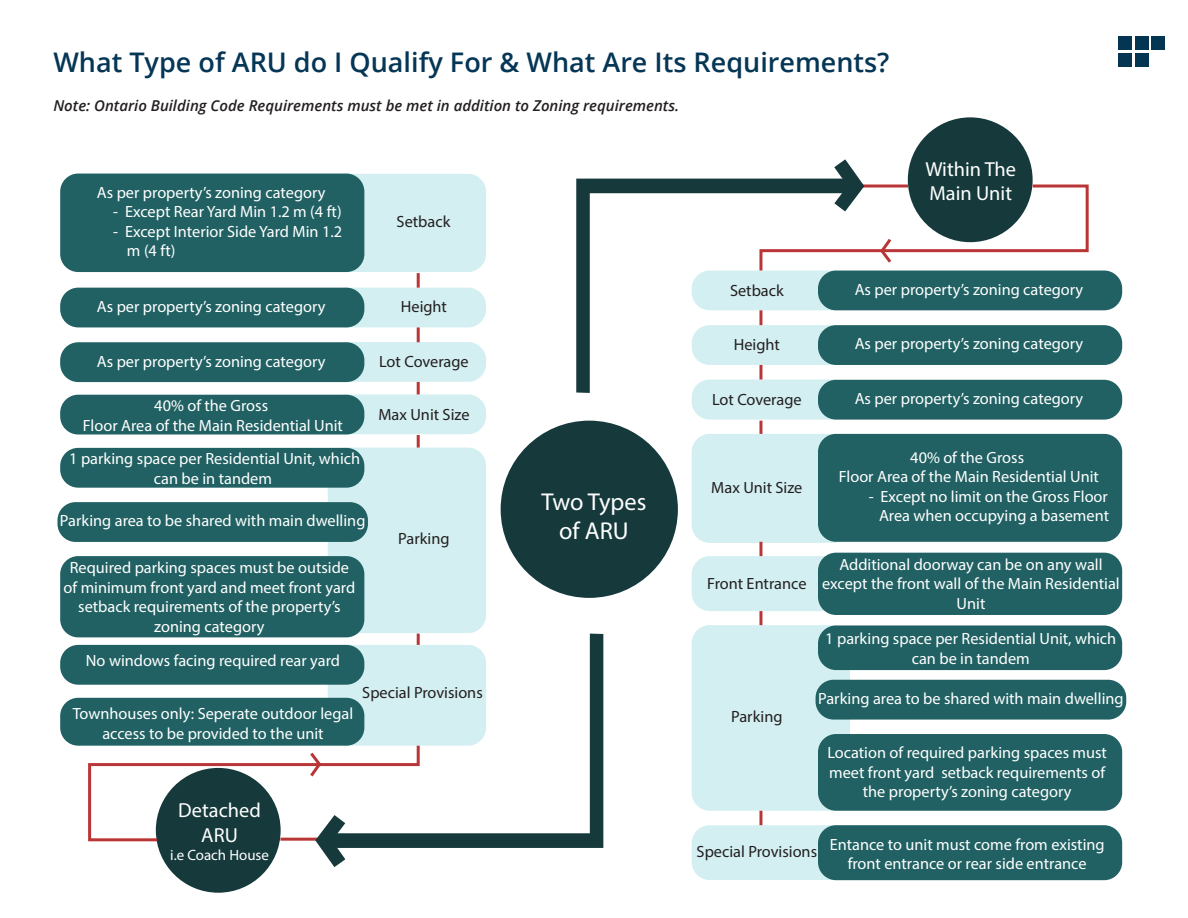
<style>
.page{position:relative;width:1188px;height:918px;background:#fff}
.page>*{position:absolute;margin:0;border:0;box-sizing:border-box;transform-origin:0 0}
.t1{font:600 27px "Open Sans";color:#053655}
.t2{font:24.45px/29.2px "Myriad Pro";color:#fff;text-align:center}
.t3{font:20.4px/24.5px "Myriad Pro";color:#fff}
.t4{font:16.35px/19.5px "Myriad Pro";color:#fff;text-align:center}
.t5{font:16.35px "Myriad Pro";color:#231f20}
.t6{font:italic 600 15px "Open Sans";color:#231f20}
.t7{font:15px "Myriad Pro";color:#fff}
</style>
<div class="page">
<div style="left:692px;top:825px;width:158px;height:55px;background:#d3eff1;border-radius:18px"></div>
<div style="left:501px;top:421px;width:177px;height:177px;background:#16393b;border-radius:50%"></div>
<div style="left:908px;top:117px;width:125px;height:125px;background:#16393b;border-radius:50%"></div>
<div style="left:156px;top:768px;width:125px;height:125px;background:#16393b;border-radius:50%"></div>
<div style="left:328px;top:174px;width:158px;height:98px;background:#d3eff1;border-radius:18px"></div>
<div style="left:328px;top:288px;width:158px;height:39px;background:#d3eff1;border-radius:18px"></div>
<div style="left:328px;top:342px;width:158px;height:40px;background:#d3eff1;border-radius:18px"></div>
<div style="left:692px;top:380px;width:158px;height:40px;background:#d3eff1;border-radius:18px"></div>
<div style="left:692px;top:434px;width:158px;height:109px;background:#d3eff1;border-radius:18px"></div>
<div style="left:692px;top:556px;width:158px;height:55px;background:#d3eff1;border-radius:18px"></div>
<div style="left:692px;top:625px;width:158px;height:186px;background:#d3eff1;border-radius:18px"></div>
<div style="left:328px;top:448px;width:158px;height:185px;background:#d3eff1;border-radius:18px"></div>
<hr style="left:759px;top:811px;width:3px;height:14px;background:#ba3536">
<hr style="left:759px;top:611px;width:3px;height:14px;background:#ba3536">
<hr style="left:759px;top:542px;width:3px;height:14px;background:#ba3536">
<svg style="left:759px;top:421px;width:3px;height:13px"></svg>
<div style="left:818px;top:271px;width:304px;height:39px;background:#216163;border-radius:18px"></div>
<div style="left:818px;top:625px;width:304px;height:45px;background:#216163;border-radius:18px"></div>
<div style="left:816px;top:680px;width:310px;height:40px;background:#216163;border-radius:18px"></div>
<div style="left:818px;top:325px;width:304px;height:40px;background:#216163;border-radius:18px"></div>
<div style="left:818px;top:380px;width:304px;height:40px;background:#216163;border-radius:18px"></div>
<div style="left:818px;top:434px;width:304px;height:108px;background:#216163;border-radius:18px"></div>
<div style="left:818px;top:553px;width:304px;height:62px;background:#216163;border-radius:18px"></div>
<div style="left:818px;top:825px;width:304px;height:55px;background:#216163;border-radius:18px"></div>
<div style="left:818px;top:734px;width:304px;height:77px;background:#216163;border-radius:18px"></div>
<div style="left:60px;top:174px;width:304px;height:98px;background:#216163;border-radius:18px"></div>
<div style="left:60px;top:288px;width:304px;height:39px;background:#216163;border-radius:18px"></div>
<div style="left:60px;top:342px;width:304px;height:40px;background:#216163;border-radius:18px"></div>
<div style="left:328px;top:394px;width:158px;height:40px;background:#d3eff1;border-radius:18px"></div>
<div style="left:60px;top:395px;width:304px;height:40px;background:#216163;border-radius:18px"></div>
<div style="left:60px;top:448px;width:304px;height:40px;background:#216163;border-radius:18px"></div>
<div style="left:58px;top:502px;width:310px;height:40px;background:#216163;border-radius:18px"></div>
<div style="left:60px;top:645px;width:304px;height:40px;background:#216163;border-radius:18px"></div>
<div style="left:60px;top:698px;width:304px;height:48px;background:#216163;border-radius:18px"></div>
<div style="left:60px;top:556px;width:304px;height:81px;background:#216163;border-radius:18px"></div>
<svg style="left:758px;top:144px;width:332px;height:127px"></svg>
<svg style="left:417px;top:435px;width:3px;height:13px"></svg>
<svg style="left:417px;top:382px;width:3px;height:12px"></svg>
<hr style="left:417px;top:327px;width:3px;height:15px;background:#ba3536">
<hr style="left:417px;top:273px;width:3px;height:15px;background:#ba3536">
<svg style="left:87px;top:745px;width:259px;height:137px"></svg>
<svg style="left:576px;top:179px;width:277px;height:214px"></svg>
<svg style="left:326px;top:634px;width:277px;height:214px"></svg>
<div style="left:1118px;top:36px;width:14px;height:14px;background:#043654"></div>
<div style="left:1135px;top:36px;width:13px;height:14px;background:#043654"></div>
<div style="left:1151px;top:36px;width:14px;height:14px;background:#043654"></div>
<div style="left:1118px;top:53px;width:14px;height:14px;background:#043654"></div>
<div style="left:1135px;top:53px;width:13px;height:14px;background:#043654"></div>
<h1 class="t1" style="left:53px;top:44px;width:838px">What Type of ARU do I Qualify For &amp; What Are Its Requirements?</h1>
<p class="t6" style="left:53px;top:96px;width:627px">Note: Ontario Building Code Requirements must be met in addition to Zoning requirements.</p>
<p class="t4" style="left:97px;top:182px;width:230px">As per property’s zoning category</p>
<p class="t4" style="left:113px;top:202px;width:230px">- Except Rear Yard Min 1.2 m (4 ft)</p>
<p class="t4" style="left:127px;top:221px;width:217px;text-align:left;text-indent:-14px">- Except Interior Side Yard Min 1.2 m (4 ft)</p>
<p class="t5" style="left:397px;top:211px;width:55px">Setback</p>
<p class="t3" style="left:925px;top:156px;width:92px">Within The<br>Main Unit</p>
<p class="t4" style="left:97px;top:296px;width:230px">As per property’s zoning category</p>
<p class="t4" style="left:97px;top:351px;width:230px">As per property’s zoning category</p>
<p class="t4" style="left:83px;top:396px;width:262px">40% of the Gross<br>Floor Area of the Main Residential Unit</p>
<p class="t4" style="left:69px;top:449px;width:292px">1 parking space per Residential Unit, which can be in tandem</p>
<p class="t4" style="left:60px;top:511px;width:307px">Parking area to be shared with main dwelling</p>
<p class="t4" style="left:64px;top:558px;width:293px">Required parking spaces must be outside of minimum front yard and meet front yard setback requirements of the property’s zoning category</p>
<p class="t5" style="left:401px;top:296px;width:48px">Height</p>
<p class="t5" style="left:379px;top:352px;width:91px">Lot Coverage</p>
<p class="t5" style="left:378px;top:404px;width:93px">Max Unit Size</p>
<p class="t5" style="left:398px;top:529px;width:53px">Parking</p>
<p class="t4" style="left:86px;top:651px;width:256px">No windows facing required rear yard</p>
<p class="t4" style="left:73px;top:704px;width:282px">Townhouses only: Seperate outdoor legal access to be provided to the unit</p>
<p class="t5" style="left:362px;top:683px;width:122px">Special Provisions</p>
<p class="t3" style="left:178px;top:798px;width:84px;text-align:center">Detached<br>ARU</p>
<p class="t7" style="left:170px;top:845px;width:100px">i.e Coach House</p>
<h2 class="t2" style="left:541px;top:487px;width:107px">Two Types of ARU</h2>
<p class="t5" style="left:730px;top:281px;width:55px">Setback</p>
<p class="t5" style="left:734px;top:334px;width:48px">Height</p>
<p class="t5" style="left:712px;top:389px;width:91px">Lot Coverage</p>
<p class="t4" style="left:855px;top:279px;width:230px">As per property’s zoning category</p>
<p class="t4" style="left:855px;top:334px;width:230px">As per property’s zoning category</p>
<p class="t4" style="left:855px;top:389px;width:230px">As per property’s zoning category</p>
<p class="t5" style="left:711px;top:478px;width:93px">Max Unit Size</p>
<p class="t5" style="left:707px;top:574px;width:101px">Front Entrance</p>
<p class="t5" style="left:731px;top:707px;width:53px">Parking</p>
<p class="t4" style="left:839px;top:447px;width:262px">40% of the Gross<br>Floor Area of the Main Residential Unit</p>
<p class="t4" style="left:869px;top:486px;width:242px;text-align:right">- Except no limit on the Gross Floor<br>Area when occupying a basement</p>
<p class="t4" style="left:822px;top:554px;width:299px">Additional doorway can be on any wall except the front wall of the Main Residential<br>Unit</p>
<p class="t4" style="left:825px;top:629px;width:292px">1 parking space per Residential Unit, which can be in tandem</p>
<p class="t4" style="left:818px;top:689px;width:307px">Parking area to be shared with main dwelling</p>
<p class="t4" style="left:827px;top:743px;width:281px">Location of required parking spaces must meet front yard setback requirements of the property’s zoning category</p>
<p class="t5" style="left:697px;top:841px;width:122px">Special Provisions</p>
<p class="t4" style="left:830px;top:834px;width:276px">Entance to unit must come from existing front entrance or rear side entrance</p>
</div>
